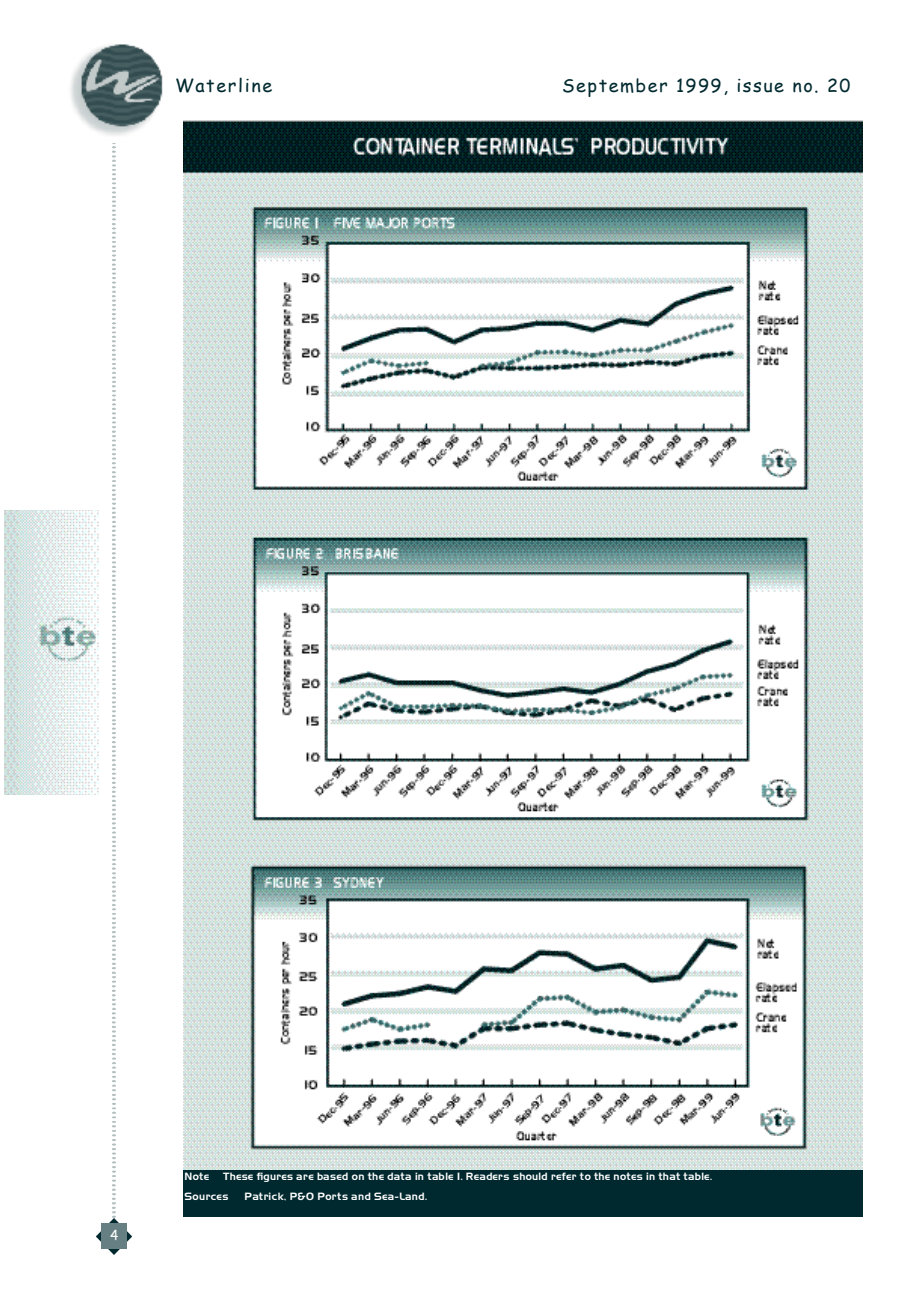
<style>
.page{position:relative;width:918px;height:1298px;background:#fff}
.page>*{position:absolute;margin:0;border:0;box-sizing:border-box;transform-origin:0 0}
.t1{font:18px "Comic Sans MS";letter-spacing:.085em;color:#00292f}
.t2{font:13.5px "Comic Sans MS";color:#fff}
.t3{font:10.5px/20.2px "Slicker";letter-spacing:.035em;color:#fff}
</style>
<div class="page">
<img style="left:183px;top:121px;width:679px;height:1049px">
<img style="left:113px;top:143px;width:2px;height:1075px">
<img style="left:113px;top:723px;width:2px;height:494px">
<img style="left:96px;top:1218px;width:36px;height:36px">
<div style="left:101px;top:1223px;width:26px;height:26px;background:#667f82"></div>
<img style="left:71px;top:44px;width:92px;height:92px">
<img style="left:4px;top:511px;width:94px;height:284px">
<div style="left:183px;top:1170px;width:679px;height:46px;background:#00292f"></div>
<h1 class="t1" style="left:175px;top:72px;width:99px">W a t e r l i n e</h1>
<h1 class="t1" style="left:562px;top:72px;width:290px">September 1999, issue no. 20</h1>
<p class="t2" style="left:110px;top:1225px;width:10px">4</p>
<p class="t3" style="left:185px;top:1166px;width:529px;text-indent:38px">These figures are based on the data in table 1. Readers should refer to the notes in that table.<br>S o u r c e s</p>
<p class="t3" style="left:185px;top:1166px;width:26px">N o t e</p>
<p class="t3" style="left:244px;top:1187px;width:184px">Patrick, P&amp;O Ports and Sea-Land.</p>
</div>
